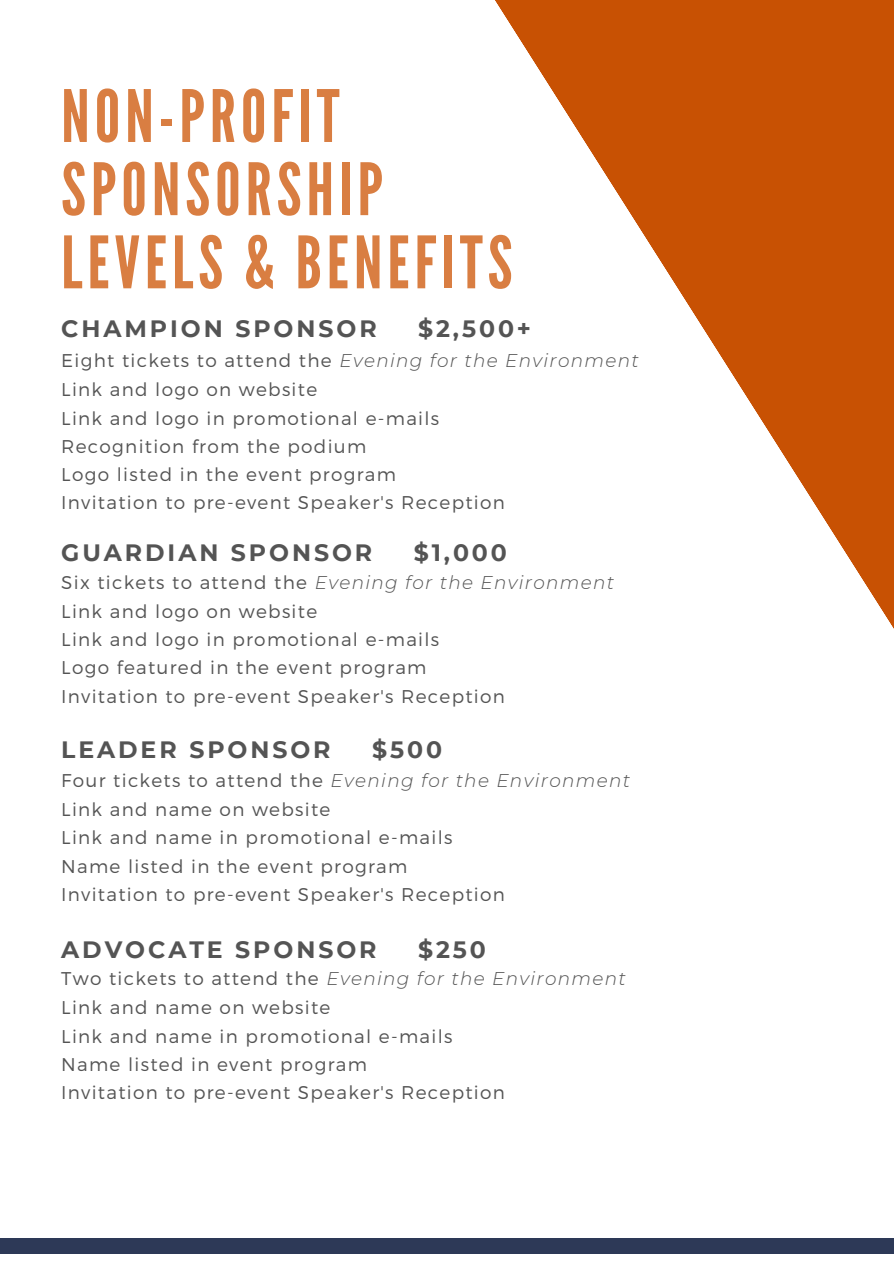
<style>
.page{position:relative;width:894px;height:1263px;background:#fff}
.page>*{position:absolute;margin:0;border:0;box-sizing:border-box;transform-origin:0 0}
.t1{font:72px/73.2px "League Gothic";letter-spacing:.07em;color:#d97e42}
.t2{font:700 23.55px "Montserrat";letter-spacing:.125em;color:#545454}
.t3{font:300 18.45px "Montserrat";letter-spacing:.07em;color:#545454}
.t4{font:italic 300 18.45px "Montserrat";letter-spacing:.07em;color:#545454}
.s1{font-style:normal}
</style>
<div class="page">
<div style="left:0;top:1237px;width:893px;height:16px;background:#2d3957"></div>
<svg style="left:495px;top:0;width:398px;height:627px"></svg>
<h1 class="t1" style="left:61px;top:81px;width:452px">NON-PROFIT<br>SPONSORSHIP<br>LEVELS &amp; BENEFITS</h1>
<p class="t2" style="left:61px;top:314px;width:317px">CHAMPION SPONSOR</p>
<p class="t2" style="left:418px;top:314px;width:114px">$2,500+</p>
<h2 class="t4" style="left:61px;top:349px;width:579px"><span class="s1">Eight tickets to attend the</span> Evening for the Environment</h2>
<p class="t3" style="left:61px;top:378px;width:257px">Link and logo on website</p>
<p class="t3" style="left:61px;top:406px;width:379px">Link and logo in promotional e-mails</p>
<p class="t3" style="left:61px;top:434px;width:306px">Recognition from the podium</p>
<p class="t3" style="left:61px;top:462px;width:336px">Logo listed in the event program</p>
<p class="t3" style="left:61px;top:490px;width:445px">Invitation to pre-event Speaker's Reception</p>
<h2 class="t2" style="left:61px;top:538px;width:312px">GUARDIAN SPONSOR</h2>
<h2 class="t2" style="left:413px;top:538px;width:95px">$1,000</h2>
<p class="t4" style="left:61px;top:571px;width:554px"><span class="s1">Six tickets to attend the</span> Evening for the Environment</p>
<p class="t3" style="left:61px;top:599px;width:257px">Link and logo on website</p>
<p class="t3" style="left:61px;top:627px;width:379px">Link and logo in promotional e-mails</p>
<p class="t3" style="left:61px;top:655px;width:367px">Logo featured in the event program</p>
<p class="t3" style="left:61px;top:684px;width:445px">Invitation to pre-event Speaker's Reception</p>
<h2 class="t2" style="left:61px;top:735px;width:271px">LEADER SPONSOR</h2>
<h2 class="t2" style="left:372px;top:735px;width:71px">$500</h2>
<p class="t4" style="left:61px;top:769px;width:570px"><span class="s1">Four tickets to attend the</span> Evening for the Environment</p>
<p class="t3" style="left:61px;top:797px;width:270px">Link and name on website</p>
<p class="t3" style="left:61px;top:825px;width:392px">Link and name in promotional e-mails</p>
<p class="t3" style="left:61px;top:853px;width:347px">Name listed in the event program</p>
<p class="t3" style="left:61px;top:882px;width:445px">Invitation to pre-event Speaker's Reception</p>
<h2 class="t2" style="left:61px;top:934px;width:317px">ADVOCATE SPONSOR</h2>
<h2 class="t2" style="left:418px;top:934px;width:69px">$250</h2>
<p class="t4" style="left:61px;top:967px;width:566px"><span class="s1">Two tickets to attend the</span> Evening for the Environment</p>
<p class="t3" style="left:61px;top:995px;width:270px">Link and name on website</p>
<p class="t3" style="left:61px;top:1023px;width:392px">Link and name in promotional e-mails</p>
<p class="t3" style="left:61px;top:1051px;width:307px">Name listed in event program</p>
<p class="t3" style="left:61px;top:1080px;width:445px">Invitation to pre-event Speaker's Reception</p>
</div>
